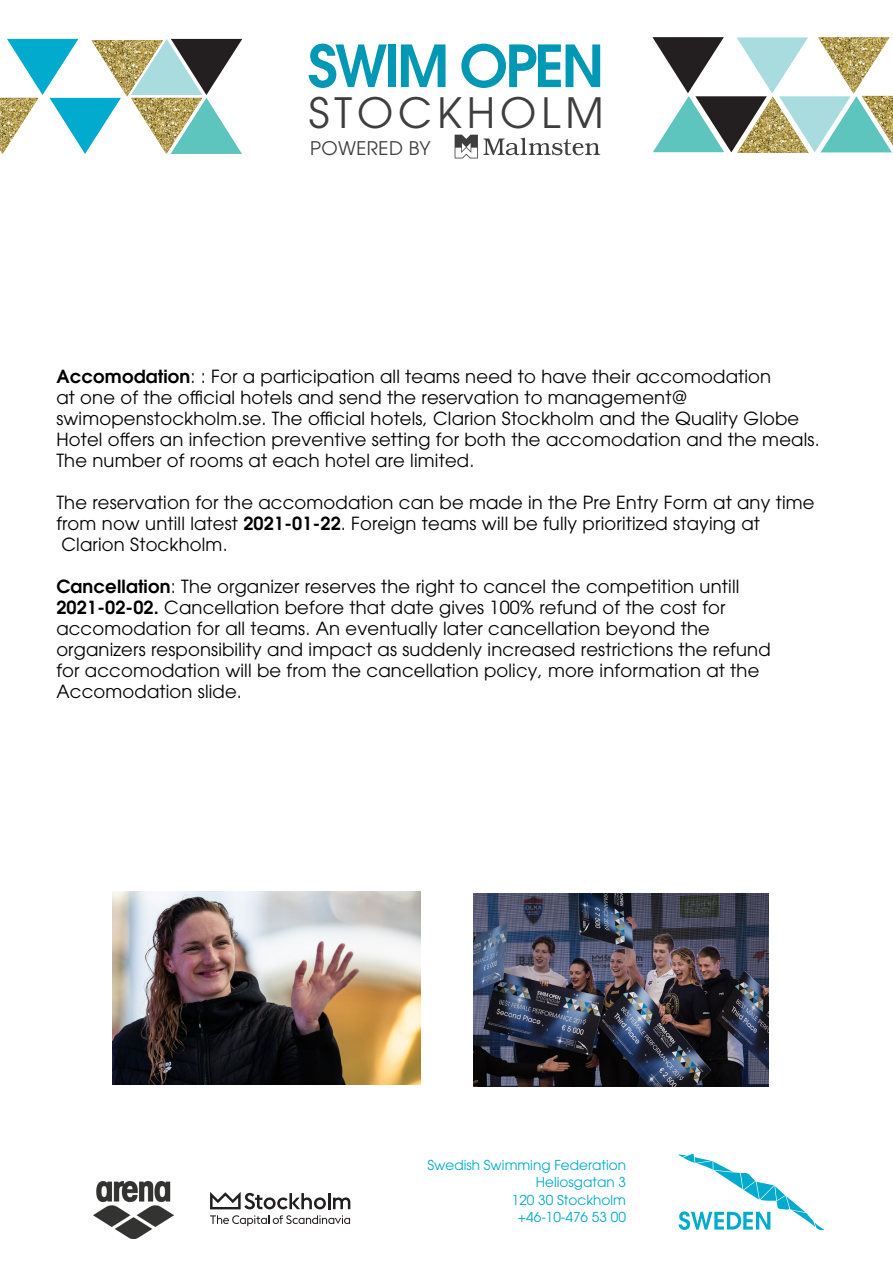
<style>
.page{position:relative;width:893px;height:1263px;background:#fff}
.page>*{position:absolute;margin:0;border:0;box-sizing:border-box;transform-origin:0 0}
.t1{font:600 57.6px "ITC Avant Garde Std";letter-spacing:-.05em;color:#0098b5}
.t2{font:41.55px "ITC Avant Garde Std";letter-spacing:.12em;color:#3e3e3f}
.t3{font:18.75px "ITC Avant Garde Std";letter-spacing:.02em;color:#3e3e3f}
.tabell{font:18px/21px "ITC Avant Garde Std";letter-spacing:.01em;color:#000001}
.t4{font:13.65px/17.5px "ITC Avant Garde Std";color:#00abcd;text-align:right}
.s1{font-weight:600}
</style>
<div class="page">
<img style="left:94px;top:1182px;width:79px;height:56px">
<svg style="left:678px;top:1154px;width:146px;height:76px"></svg>
<svg style="left:210px;top:1215px;width:140px;height:11px"></svg>
<svg style="left:210px;top:1192px;width:140px;height:17px"></svg>
<svg style="left:0;top:39px;width:242px;height:115px"></svg>
<img style="left:131px;top:98px;width:71px;height:56px">
<svg style="left:652px;top:37px;width:241px;height:116px"></svg>
<img style="left:862px;top:96px;width:31px;height:49px">
<svg style="left:455px;top:135px;width:145px;height:23px"></svg>
<img style="left:112px;top:891px;width:309px;height:194px">
<img style="left:473px;top:893px;width:295px;height:194px">
<p class="t1" style="left:308px;top:28px;width:298px">SWIM OPEN</p>
<p class="t2" style="left:309px;top:87px;width:297px">STOCKHOLM</p>
<p class="t3" style="left:310px;top:137px;width:122px">POWERED BY</p>
<p class="tabell" style="left:56px;top:366px;width:765px"><span class="s1">Accomodation</span>: : For a participation all teams need to have their accomodation<br>at one of the official hotels and send the reservation to management@ swimopenstockholm.se. The official hotels, Clarion Stockholm and the Quality Globe Hotel offers an infection preventive setting for both the accomodation and the meals.<br>The number of rooms at each hotel are limited.</p>
<p class="tabell" style="left:56px;top:492px;width:760px">The reservation for the accomodation can be made in the Pre Entry Form at any time from now untill latest <span class="s1">2021-01-22</span>. Foreign teams will be fully prioritized staying at</p>
<p class="tabell" style="left:62px;top:534px;width:168px">Clarion Stockholm.</p>
<p class="tabell" style="left:56px;top:576px;width:684px"><span class="s1">Cancellation</span>: The organizer reserves the right to cancel the competition untill</p>
<p class="tabell" style="left:56px;top:597px;width:716px"><span class="s1">2021-02-02.</span> Cancellation before that date gives 100% refund of the cost for accomodation for all teams. An eventually later cancellation beyond the organizers responsibility and impact as suddenly increased restrictions the refund for accomodation will be from the cancellation policy, more information at the Accomodation slide.</p>
<p class="t4" style="left:427px;top:1156px;width:200px">Swedish Swimming Federation<br>Heliosgatan 3<br>120 30 Stockholm<br>+46-10-476 53 00</p>
</div>
